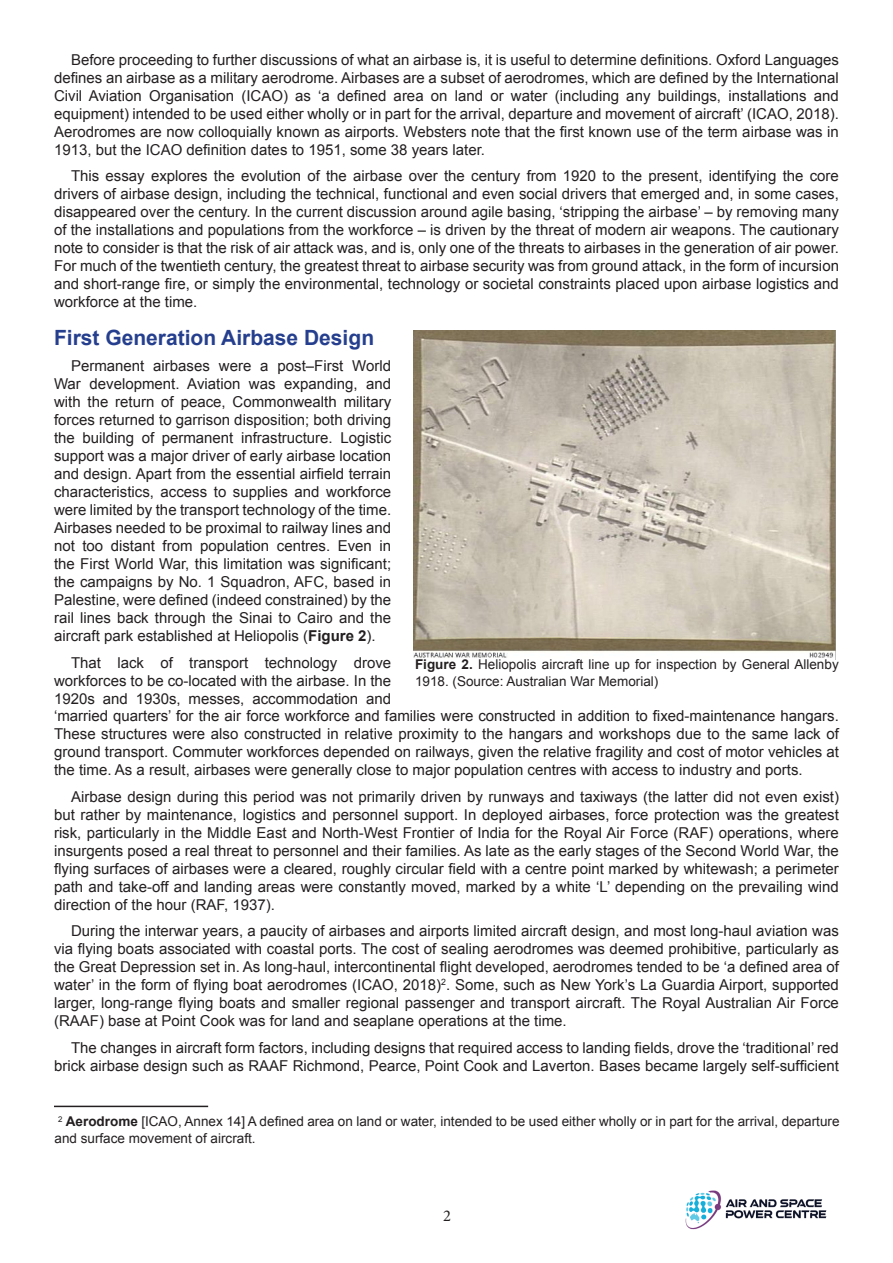
<style>
.page{position:relative;width:893px;height:1263px;background:#fff}
.page>*{position:absolute;margin:0;border:0;box-sizing:border-box;transform-origin:0 0}
.Major_Heading{font:700 21px "Arial";color:#253f8e}
.t1{font:16.5px "Minion Pro";color:#231f20}
.Paragraph{font:15px/18px "Arial";color:#231f20;text-align:justify}
.Footnote{font:13.5px/16.2px "Arial";color:#231f20}
.Figure_caption{font:13.5px/16.2px "Arial";color:#231f20}
.s1{font-weight:700}
</style>
<div class="page">
<img style="left:685px;top:1190px;width:142px;height:40px">
<img style="left:414px;top:330px;width:422px;height:330px">
<hr style="left:54px;top:1106px;width:154px;height:1px;background:#231f20">
<p class="Paragraph" style="left:54px;top:51px;width:786px;text-indent:17px">Before proceeding to further discussions of what an airbase is, it is useful to determine definitions. Oxford Languages defines an airbase as a military aerodrome. Airbases are a subset of aerodromes, which are defined by the International Civil Aviation Organisation (ICAO) as ‘a defined area on land or water (including any buildings, installations and equipment) intended to be used either wholly or in part for the arrival, departure and movement of aircraft’ (ICAO, 2018).<br>Aerodromes are now colloquially known as airports. Websters note that the first known use of the term airbase was in 1913, but the ICAO definition dates to 1951, some 38 years later.</p>
<p class="Paragraph" style="left:54px;top:167px;width:786px;text-indent:17px">This essay explores the evolution of the airbase over the century from 1920 to the present, identifying the core drivers of airbase design, including the technical, functional and even social drivers that emerged and, in some cases, disappeared over the century. In the current discussion around agile basing, ‘stripping the airbase’ – by removing many of the installations and populations from the workforce – is driven by the threat of modern air weapons. The cautionary note to consider is that the risk of air attack was, and is, only one of the threats to airbases in the generation of air power.<br>For much of the twentieth century, the greatest threat to airbase security was from ground attack, in the form of incursion and short-range fire, or simply the environmental, technology or societal constraints placed upon airbase logistics and workforce at the time.</p>
<p class="Major_Heading" style="left:54px;top:323px;width:322px">First Generation Airbase Design</p>
<p class="Paragraph" style="left:54px;top:357px;width:339px;text-indent:17px">Permanent airbases were a post–First World War development. Aviation was expanding, and with the return of peace, Commonwealth military forces returned to garrison disposition; both driving the building of permanent infrastructure. Logistic support was a major driver of early airbase location and design. Apart from the essential airfield terrain characteristics, access to supplies and workforce were limited by the transport technology of the time.<br>Airbases needed to be proximal to railway lines and not too distant from population centres. Even in the First World War, this limitation was significant; the campaigns by No. 1 Squadron, AFC, based in Palestine, were defined (indeed constrained) by the rail lines back through the Sinai to Cairo and the aircraft park established at Heliopolis (<span class="s1">Figure 2</span>).</p>
<p class="Paragraph" style="left:54px;top:654px;width:786px;text-align:left;text-indent:17px">That lack of transport technology drove<br>workforces to be co-located with the airbase. In the<br>1920s and 1930s, messes, accommodation and<br>‘married quarters’ for the air force workforce and families were constructed in addition to fixed-maintenance hangars.<br>These structures were also constructed in relative proximity to the hangars and workshops due to the same lack of ground transport. Commuter workforces depended on railways, given the relative fragility and cost of motor vehicles at the time. As a result, airbases were generally close to major population centres with access to industry and ports.</p>
<p class="Paragraph" style="left:54px;top:787px;width:786px;text-indent:17px">Airbase design during this period was not primarily driven by runways and taxiways (the latter did not even exist) but rather by maintenance, logistics and personnel support. In deployed airbases, force protection was the greatest risk, particularly in the Middle East and North-West Frontier of India for the Royal Air Force (RAF) operations, where insurgents posed a real threat to personnel and their families. As late as the early stages of the Second World War, the flying surfaces of airbases were a cleared, roughly circular field with a centre point marked by whitewash; a perimeter path and take-off and landing areas were constantly moved, marked by a white ‘L’ depending on the prevailing wind direction of the hour (RAF, 1937).</p>
<p class="Paragraph" style="left:54px;top:922px;width:786px;text-indent:17px">During the interwar years, a paucity of airbases and airports limited aircraft design, and most long-haul aviation was via flying boats associated with coastal ports. The cost of sealing aerodromes was deemed prohibitive, particularly as the Great Depression set in. As long-haul, intercontinental flight developed, aerodromes tended to be ‘a defined area of water’ in the form of flying boat aerodromes (ICAO, 2018)<sup>2</sup>. Some, such as New York’s La Guardia Airport, supported larger, long-range flying boats and smaller regional passenger and transport aircraft. The Royal Australian Air Force (RAAF) base at Point Cook was for land and seaplane operations at the time.</p>
<p class="Paragraph" style="left:54px;top:1038px;width:786px;text-align:right">The changes in aircraft form factors, including designs that required access to landing fields, drove the ‘traditional’ red brick airbase design such as RAAF Richmond, Pearce, Point Cook and Laverton. Bases became largely self-sufficient</p>
<p class="Figure_caption" style="left:415px;top:657px;width:425px"><span class="s1">Figure 2.</span> Heliopolis aircraft line up for inspection by General Allenby<br>1918. (Source: Australian War Memorial)</p>
<p class="Footnote" style="left:55px;top:1114px;width:786px"><sup>2</sup> <span class="s1">Aerodrome</span> [ICAO, Annex 14] A defined area on land or water, intended to be used either wholly or in part for the arrival, departure and surface movement of aircraft.</p>
<p class="t1" style="left:443px;top:1205px;width:9px">2</p>
</div>
